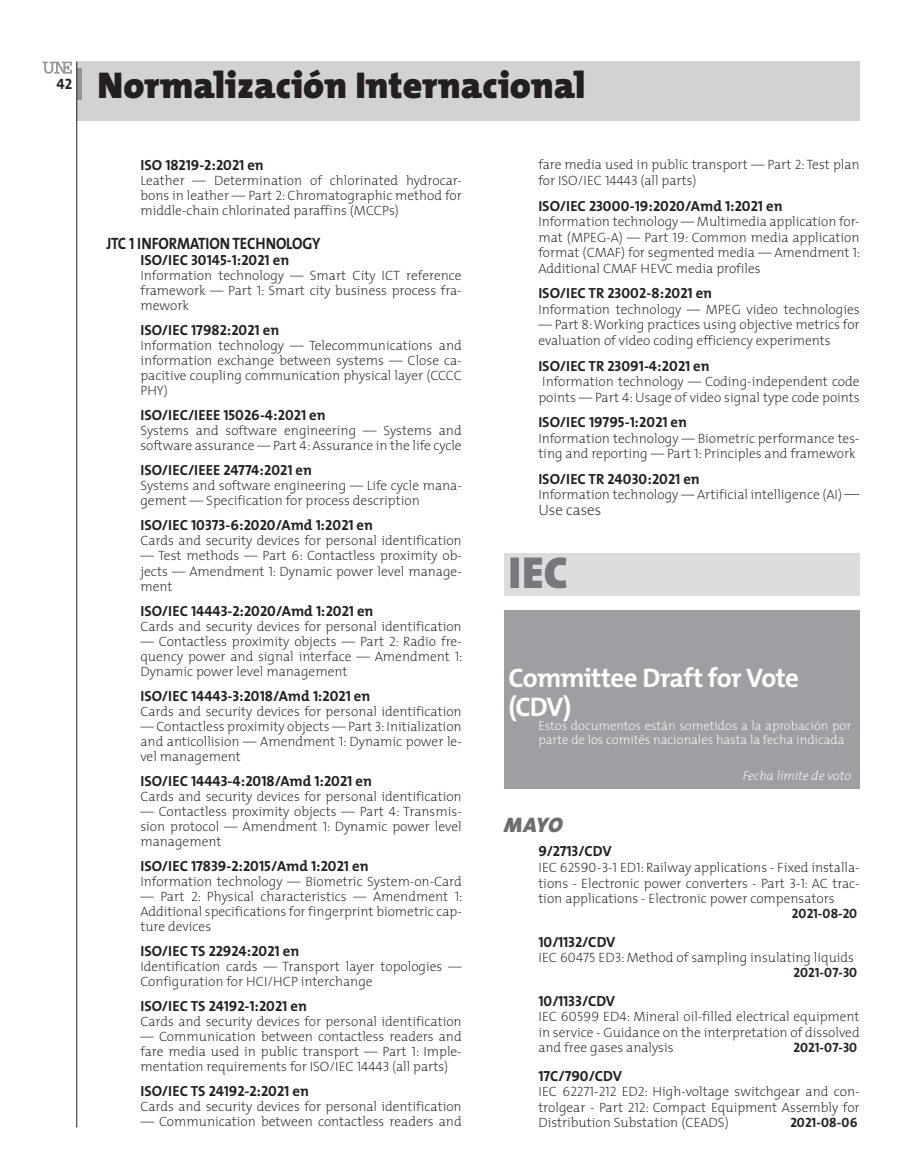
<style>
.page{position:relative;width:915px;height:1170px;background:#fff}
.page>*{position:absolute;margin:0;border:0;box-sizing:border-box;transform-origin:0 0}
.t1{font:900 45px "The Mix";color:#76787b}
.t2{font:900 37.5px "The Mix";color:#231f20}
.t3{font:700 27px/28.5px "The Mix AENOR";letter-spacing:-.03em;color:#fff}
.t4{font:italic 900 21px "The Mix";color:#6c6d70}
.t5{font:700 16.5px "The Mix AENOR";letter-spacing:-.01em;color:#231f20;scale:.9 1}
.t6{font:200 15px "The Mix";color:#231f20}
.t7{font:700 15px "The Mix AENOR";color:#231f20}
.t8{font:700 14.7px "The Mix AENOR";color:#231f20}
.t9{font:200 13.5px/15px "The Mix";color:#231f20;text-align:justify}
.t10{font:700 13.5px "The Mix AENOR";color:#231f20}
.t11{font:200 12.75px/14.2px "The Mix";color:#fff}
.t12{font:italic 200 12.75px "The Mix";color:#fff}
.s1{font-size:15px}
</style>
<div class="page">
<div style="left:77px;top:62px;width:782px;height:59px;background:#d1d2d4"></div>
<svg style="left:77px;top:68px;width:4px;height:31px"></svg>
<svg style="left:43px;top:62px;width:29px;height:12px"></svg>
<hr style="left:76px;top:62px;width:1px;height:1065px;background:#231f20">
<div style="left:504px;top:609px;width:355px;height:179px;background:#9d9fa2"></div>
<div style="left:504px;top:553px;width:355px;height:42px;background:#dcdddf"></div>
<p class="t7" style="left:56px;top:71px;width:17px">42</p>
<h2 class="t2" style="left:98px;top:53px;width:489px">Normalización Internacional</h2>
<p class="t8" style="left:140px;top:153px;width:125px">ISO 18219-2:2021 en</p>
<p class="t9" style="left:140px;top:173px;width:323px">Leather — Determination of chlorinated hydrocar&shy;bons in leather — Part 2: Chromatographic method for middle-chain chlorinated paraffins (MCCPs)</p>
<p class="t5" style="left:106px;top:229px;width:81px">JTC 1 Informat</p>
<p class="t5" style="left:205px;top:229px;width:41px">ion techn</p>
<p class="t5" style="left:276px;top:229px;width:41px">ology</p>
<p class="t8" style="left:140px;top:248px;width:150px">ISO/I EC 30145-1:2021 en</p>
<p class="t9" style="left:140px;top:268px;width:323px">Information technology — Smart City ICT reference framework — Part 1: Smart city business process fra&shy;mework</p>
<p class="t8" style="left:140px;top:318px;width:140px">ISO/I EC 17982:2021 en</p>
<p class="t9" style="left:140px;top:338px;width:323px">Information technology — Telecommunications and information exchange between systems — Close ca&shy;pacitive coupling communication physical layer (CCCC PHY)</p>
<p class="t8" style="left:140px;top:403px;width:187px">ISO/I EC/I EEE 15026-4:2021 en</p>
<p class="t9" style="left:140px;top:423px;width:323px">Systems and software engineering — Systems and software assurance — Part 4: Assurance in the life cycle</p>
<p class="t8" style="left:140px;top:458px;width:173px">ISO/I EC/I EEE 24774:2021 en</p>
<p class="t9" style="left:140px;top:478px;width:323px">Systems and software engineering — Life cycle mana&shy;gement — Specification for process description</p>
<p class="t8" style="left:140px;top:513px;width:234px">ISO/I EC 10373-6:2020/Amd 1:2021 en</p>
<p class="t9" style="left:140px;top:533px;width:323px">Cards and security devices for personal identification</p>
<p class="t9" style="left:140px;top:548px;width:323px">— Test methods — Part 6: Contactless proximity ob&shy;jects — Amendment 1: Dynamic power level manage&shy;ment</p>
<p class="t8" style="left:140px;top:598px;width:234px">ISO/I EC 14443-2:2020/Amd 1:2021 en</p>
<p class="t9" style="left:140px;top:618px;width:323px">Cards and security devices for personal identification</p>
<p class="t9" style="left:140px;top:633px;width:323px">— Contactless proximity objects — Part 2: Radio fre&shy;quency power and signal interface — Amendment 1:<br>Dynamic power level management</p>
<p class="t8" style="left:140px;top:683px;width:231px">ISO/I EC 14443-3:2018/Amd 1:2021 en</p>
<p class="t9" style="left:140px;top:703px;width:323px">Cards and security devices for personal identification</p>
<p class="t9" style="left:140px;top:718px;width:323px">— Contactless proximity objects — Part 3: Initialization and anticollision — Amendment 1: Dynamic power le&shy;vel management</p>
<p class="t8" style="left:140px;top:768px;width:233px">ISO/I EC 14443-4:2018/Amd 1:2021 en</p>
<p class="t9" style="left:140px;top:788px;width:323px">Cards and security devices for personal identification</p>
<p class="t9" style="left:140px;top:803px;width:323px">— Contactless proximity objects — Part 4: Transmis&shy;sion protocol — Amendment 1: Dynamic power level management</p>
<p class="t8" style="left:140px;top:853px;width:229px">ISO/I EC 17839-2:2015/Amd 1:2021 en</p>
<p class="t9" style="left:140px;top:873px;width:323px">Information technology — Biometric System-on-Card</p>
<p class="t9" style="left:140px;top:888px;width:323px">— Part 2: Physical characteristics — Amendment 1:<br>Additional specifications for fingerprint biometric cap&shy;ture devices</p>
<p class="t8" style="left:140px;top:938px;width:160px">ISO/I EC TS 22924:2021 en</p>
<p class="t9" style="left:140px;top:958px;width:323px">Identification cards — Transport layer topologies —<br>Configuration for HCI/HCP interchange</p>
<p class="t8" style="left:140px;top:993px;width:168px">ISO/I EC TS 24192-1:2021 en</p>
<p class="t9" style="left:140px;top:1013px;width:323px">Cards and security devices for personal identification</p>
<p class="t9" style="left:140px;top:1028px;width:323px">— Communication between contactless readers and fare media used in public transport — Part 1: Imple&shy;mentation requirements for ISO/IEC 14443 (all parts)</p>
<p class="t8" style="left:140px;top:1078px;width:170px">ISO/I EC TS 24192-2:2021 en</p>
<p class="t9" style="left:140px;top:1098px;width:323px">Cards and security devices for personal identification</p>
<p class="t9" style="left:140px;top:1113px;width:323px">— Communication between contactless readers and</p>
<p class="t9" style="left:538px;top:156px;width:323px;line-height:15.6px">fare media used in public transport — Part 2: Test plan for ISO/IEC 14443 (all parts)</p>
<p class="t8" style="left:538px;top:193px;width:245px">ISO/I EC 23000-19:2020/Amd 1:2021 en</p>
<p class="t9" style="left:538px;top:213px;width:323px;line-height:15.6px">Information technology — Multimedia application for&shy;mat (MPEG-A) — Part 19: Common media application format (CMAF) for segmented media — Amendment 1:<br>Additional CMAF HEVC media profiles</p>
<p class="t8" style="left:538px;top:281px;width:175px">ISO/I EC TR 23002-8:2021 en</p>
<p class="t9" style="left:538px;top:301px;width:323px">Information technology — MPEG video technologies</p>
<p class="t9" style="left:538px;top:316px;width:323px;line-height:15.6px">— Part 8: Working practices using objective metrics for evaluation of video coding efficiency experiments</p>
<p class="t8" style="left:538px;top:353px;width:173px">ISO/I EC TR 23091-4:2021 en</p>
<p class="t9" style="left:538px;top:373px;width:323px;line-height:15.6px">Information technology — Coding-independent code points — Part 4: Usage of video signal type code points</p>
<p class="t8" style="left:538px;top:410px;width:150px">ISO/I EC 19795-1:2021 en</p>
<p class="t9" style="left:538px;top:430px;width:323px;line-height:15.6px">Information technology — Biometric performance tes&shy;ting and reporting — Part 1: Principles and framework</p>
<p class="t8" style="left:538px;top:466px;width:163px">ISO/I EC TR 24030:2021 en</p>
<p class="t9" style="left:538px;top:487px;width:323px">Information technology — Artificial intelligence (AI) <span class="s1">—</span></p>
<p class="t6" style="left:538px;top:497px;width:64px">Use cases</p>
<h1 class="t1" style="left:508px;top:535px;width:61px">IEC</h1>
<h3 class="t3" style="left:508px;top:663px;width:292px">Committee Draft for Vote (CDV)</h3>
<p class="t11" style="left:538px;top:718px;width:314px">Estos documentos están sometidos a la aprobación por parte de los comités nacionales hasta la fecha indicada</p>
<p class="t12" style="left:742px;top:765px;width:110px">Fecha límite de voto</p>
<h3 class="t4" style="left:504px;top:807px;width:60px">MAYO</h3>
<p class="t8" style="left:538px;top:839px;width:75px">9/2713/CDV</p>
<p class="t9" style="left:538px;top:859px;width:323px;line-height:15.6px">IEC 62590-3-1 ED1: Railway applications - Fixed installa&shy;tions - Electronic power converters - Part 3-1: AC trac&shy;tion applications - Electronic power compensators</p>
<p class="t10" style="left:791px;top:902px;width:67px">2021-08-20</p>
<p class="t8" style="left:538px;top:929px;width:79px">10/1132/CDV</p>
<p class="t9" style="left:538px;top:949px;width:317px">IEC 60475 ED3: Method of sampling insulating liquids</p>
<p class="t10" style="left:793px;top:961px;width:65px">2021-07-30</p>
<p class="t8" style="left:538px;top:988px;width:78px">10/1133/CDV</p>
<p class="t9" style="left:538px;top:1008px;width:323px;line-height:15.6px">IEC 60599 ED4: Mineral oil-filled electrical equipment in service - Guidance on the interpretation of dissolved and free gases analysis</p>
<p class="t10" style="left:793px;top:1036px;width:65px">2021-07-30</p>
<p class="t8" style="left:538px;top:1063px;width:85px">17C/790/CDV</p>
<p class="t9" style="left:538px;top:1083px;width:323px;line-height:15.6px">IEC 62271-212 ED2: High-voltage switchgear and con&shy;trolgear - Part 212: Compact Equipment Assembly for Distribution Substation (CEADS)</p>
<p class="t10" style="left:790px;top:1111px;width:69px">2021-08-06</p>
</div>
